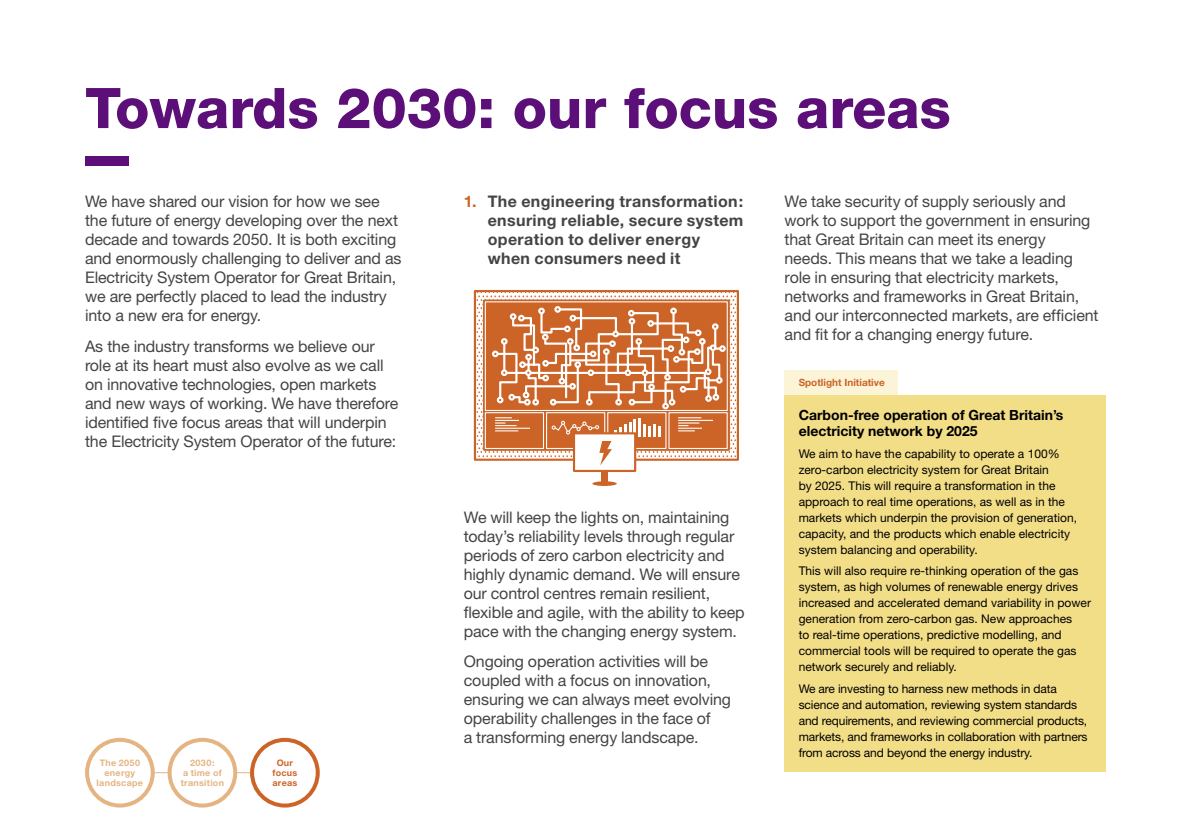
<style>
.page{position:relative;width:1191px;height:840px;background:#fff}
.page>*{position:absolute;margin:0;border:0;box-sizing:border-box;transform-origin:0 0}
.t1{font:800 56px "Helvetica Neue";color:#5c0f78}
.t2{font:16px/19px "Helvetica Neue";letter-spacing:-.01em;color:#464343}
.t3{font:700 16px/19px "Helvetica Neue";letter-spacing:.025em;color:#464343}
.t4{font:700 14px/16px "Helvetica Neue";color:#000}
.t5{font:12px/16px "Helvetica Neue";color:#000}
.t6{font:700 10px "Helvetica Neue";color:#cc6427}
.t7{font:700 9px/10px "Helvetica Neue";letter-spacing:.035em;color:#e5b482;text-align:center}
.t8{font:700 9px/10px "Helvetica Neue";letter-spacing:.035em;color:#cc6427;text-align:center}
.s1{color:#cc6427}
</style>
<div class="page">
<div style="left:573px;top:432px;width:63px;height:40px;border:2px solid #cc6427"></div>
<svg style="left:592px;top:481px;width:25px;height:4px"></svg>
<div style="left:601px;top:470px;width:7px;height:13px;background:#cc6427"></div>
<svg style="left:475px;top:291px;width:263px;height:174px"></svg>
<div style="left:85px;top:737px;width:70px;height:70px;border:4px solid #e5b482;border-radius:50%"></div>
<div style="left:250px;top:737px;width:70px;height:70px;border:4px solid #cc6427;border-radius:50%"></div>
<div style="left:168px;top:737px;width:69px;height:70px;border:4px solid #e5b482;border-radius:50%"></div>
<div style="left:85px;top:156px;width:44px;height:10px;background:#5c0f78"></div>
<div style="left:784px;top:394px;width:322px;height:377px;background:#f3de88"></div>
<div style="left:784px;top:369px;width:114px;height:25px;background:#fbf4d7"></div>
<h1 class="t1" style="left:85px;top:75px;width:867px">Towards 2030: our focus areas</h1>
<p class="t2" style="left:85px;top:191px;width:318px">We have shared our vision for how we see the future of energy developing over the next decade and towards 2050. It is both exciting and enormously challenging to deliver and as Electricity System Operator for Great Britain, we are perfectly placed to lead the industry into a new era for energy.</p>
<p class="t2" style="left:85px;top:336px;width:315px">As the industry transforms we believe our role at its heart must also evolve as we call on innovative technologies, open markets and new ways of working. We have therefore identified five focus areas that will underpin the Electricity System Operator of the future:</p>
<p class="t7" style="left:97px;top:757px;width:48px">The 2050 energy landscape</p>
<p class="t8" style="left:272px;top:757px;width:26px">Our focus areas</p>
<p class="t7" style="left:181px;top:757px;width:45px">2030:<br>a time of transition</p>
<p class="t3" style="left:488px;top:191px;width:257px;text-indent:-24px"><span class="s1">1.</span> The engineering transformation: ensuring reliable, secure system operation to deliver energy when consumers need it</p>
<p class="t2" style="left:464px;top:507px;width:282px">We will keep the lights on, maintaining today’s reliability levels through regular periods of zero carbon electricity and highly dynamic demand. We will ensure our control centres remain resilient, flexible and agile, with the ability to keep pace with the changing energy system.</p>
<p class="t2" style="left:464px;top:651px;width:269px">Ongoing operation activities will be coupled with a focus on innovation, ensuring we can always meet evolving operability challenges in the face of<br>a transforming energy landscape.</p>
<p class="t2" style="left:784px;top:191px;width:316px">We take security of supply seriously and work to support the government in ensuring that Great Britain can meet its energy<br>needs. This means that we take a leading role in ensuring that electricity markets, networks and frameworks in Great Britain, and our interconnected markets, are efficient and fit for a changing energy future.</p>
<p class="t6" style="left:798px;top:376px;width:88px">Spotlight Initiative</p>
<p class="t4" style="left:798px;top:406px;width:266px">Carbon-free operation of Great Britain’s electricity network by 2025</p>
<p class="t5" style="left:798px;top:445px;width:280px">We aim to have the capability to operate a 100% zero-carbon electricity system for Great Britain<br>by 2025. This will require a transformation in the approach to real time operations, as well as in the markets which underpin the provision of generation, capacity, and the products which enable electricity system balancing and operability.</p>
<p class="t5" style="left:798px;top:562px;width:294px">This will also require re-thinking operation of the gas system, as high volumes of renewable energy drives increased and accelerated demand variability in power generation from zero-carbon gas. New approaches<br>to real-time operations, predictive modelling, and commercial tools will be required to operate the gas network securely and reliably.</p>
<p class="t5" style="left:798px;top:680px;width:290px">We are investing to harness new methods in data science and automation, reviewing system standards and requirements, and reviewing commercial products, markets, and frameworks in collaboration with partners from across and beyond the energy industry.</p>
</div>
